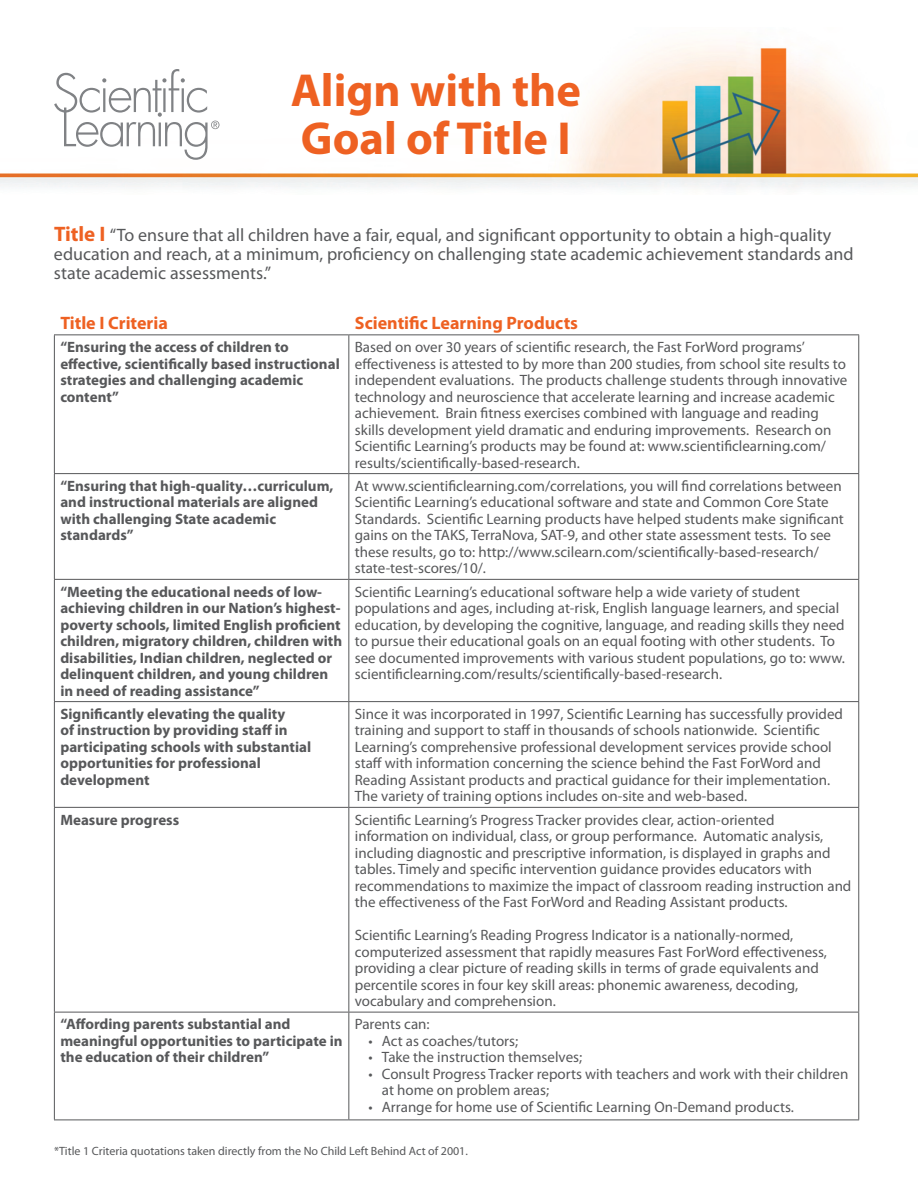
<style>
.page{position:relative;width:918px;height:1188px;background:#fff}
.page>*{position:absolute;margin:0;border:0;box-sizing:border-box;transform-origin:0 0}
.t1{font:700 46.5px/48px "Myriad Pro";color:#ee6122}
.t2{font:18px/19.5px "Myriad Pro";color:#57585a}
.t3{font:700 18px "Myriad Pro";color:#ee6122}
.t4{font:15px/16.5px "Myriad Pro";color:#57585a}
.t5{font:700 15px/16.5px "Myriad Pro";color:#57585a}
.t6{font:12px "Myriad Pro";color:#57585a}
.s1{font-weight:700;font-size:21px;color:#ee6122}
</style>
<div class="page">
<img style="left:0;top:41px;width:918px;height:147px">
<svg style="left:54px;top:69px;width:165px;height:91px"></svg>
<hr style="left:54px;top:334px;width:295px;height:1px;background:#57585a">
<hr style="left:54px;top:335px;width:1px;height:138px;background:#57585a">
<hr style="left:349px;top:334px;width:510px;height:1px;background:#57585a">
<hr style="left:348px;top:335px;width:1px;height:138px;background:#57585a">
<hr style="left:858px;top:335px;width:1px;height:138px;background:#57585a">
<hr style="left:54px;top:473px;width:295px;height:1px;background:#57585a">
<hr style="left:54px;top:474px;width:1px;height:105px;background:#57585a">
<hr style="left:349px;top:473px;width:510px;height:1px;background:#57585a">
<hr style="left:348px;top:474px;width:1px;height:105px;background:#57585a">
<hr style="left:858px;top:474px;width:1px;height:105px;background:#57585a">
<hr style="left:54px;top:702px;width:1px;height:105px;background:#57585a">
<hr style="left:348px;top:702px;width:1px;height:105px;background:#57585a">
<hr style="left:858px;top:702px;width:1px;height:105px;background:#57585a">
<hr style="left:54px;top:807px;width:295px;height:1px;background:#57585a">
<hr style="left:54px;top:808px;width:1px;height:204px;background:#57585a">
<hr style="left:349px;top:807px;width:510px;height:1px;background:#57585a">
<hr style="left:348px;top:808px;width:1px;height:204px;background:#57585a">
<hr style="left:858px;top:808px;width:1px;height:204px;background:#57585a">
<hr style="left:54px;top:1012px;width:295px;height:1px;background:#57585a">
<hr style="left:54px;top:1012px;width:1px;height:108px;background:#57585a">
<hr style="left:349px;top:1012px;width:510px;height:1px;background:#57585a">
<hr style="left:348px;top:1012px;width:1px;height:108px;background:#57585a">
<hr style="left:858px;top:1012px;width:1px;height:108px;background:#57585a">
<hr style="left:54px;top:1120px;width:295px;height:1px;background:#57585a">
<hr style="left:349px;top:1120px;width:510px;height:1px;background:#57585a">
<hr style="left:54px;top:579px;width:295px;height:1px;background:#57585a">
<hr style="left:54px;top:580px;width:1px;height:121px;background:#57585a">
<hr style="left:349px;top:579px;width:510px;height:1px;background:#57585a">
<hr style="left:348px;top:580px;width:1px;height:121px;background:#57585a">
<hr style="left:858px;top:580px;width:1px;height:121px;background:#57585a">
<hr style="left:54px;top:701px;width:295px;height:1px;background:#57585a">
<hr style="left:349px;top:701px;width:510px;height:1px;background:#57585a">
<h1 class="t1" style="left:291px;top:65px;width:292px">Align with the<br>Goal of Title I</h1>
<p class="t2" style="left:54px;top:224px;width:801px"><span class="s1">Title I</span> “To ensure that all children have a fair, equal, and significant opportunity to obtain a high-quality education and reach, at a minimum, proficiency on challenging state academic achievement standards and state academic assessments.”</p>
<p class="t3" style="left:60px;top:311px;width:109px">Title I Criteria</p>
<p class="t3" style="left:355px;top:311px;width:225px">Scientific Learning Products</p>
<p class="t5" style="left:60px;top:338px;width:281px">“Ensuring the access of children to effective, scientifically based instructional strategies and challenging academic content”</p>
<p class="t4" style="left:355px;top:339px;width:494px">Based on over 30 years of scientific research, the Fast ForWord programs’ effectiveness is attested to by more than 200 studies, from school site results to independent evaluations. The products challenge students through innovative technology and neuroscience that accelerate learning and increase academic achievement. Brain fitness exercises combined with language and reading skills development yield dramatic and enduring improvements. Research on Scientific Learning’s products may be found at: www.scientificlearning.com/ results/scientifically-based-research.</p>
<p class="t5" style="left:60px;top:477px;width:275px">“Ensuring that high-quality…curriculum, and instructional materials are aligned with challenging State academic standards”</p>
<p class="t4" style="left:355px;top:477px;width:491px">At www.scientificlearning.com/correlations, you will find correlations between Scientific Learning’s educational software and state and Common Core State Standards. Scientific Learning products have helped students make significant gains on the TAKS, TerraNova, SAT-9, and other state assessment tests. To see these results, go to: http://www.scilearn.com/scientifically-based-research/ state-test-scores/10/.</p>
<p class="t5" style="left:60px;top:583px;width:283px">“Meeting the educational needs of low&shy;achieving children in our Nation’s highest&shy;poverty schools, limited English proficient children, migratory children, children with disabilities, Indian children, neglected or delinquent children, and young children in need of reading assistance”</p>
<p class="t4" style="left:355px;top:583px;width:492px">Scientific Learning’s educational software help a wide variety of student populations and ages, including at-risk, English language learners, and special education, by developing the cognitive, language, and reading skills they need to pursue their educational goals on an equal footing with other students. To see documented improvements with various student populations, go to: www. scientificlearning.com/results/scientifically-based-research.</p>
<p class="t5" style="left:60px;top:705px;width:252px">Significantly elevating the quality<br>of instruction by providing staff in participating schools with substantial opportunities for professional development</p>
<p class="t4" style="left:355px;top:705px;width:490px">Since it was incorporated in 1997, Scientific Learning has successfully provided training and support to staff in thousands of schools nationwide. Scientific Learning’s comprehensive professional development services provide school staff with information concerning the science behind the Fast ForWord and Reading Assistant products and practical guidance for their implementation.<br>The variety of training options includes on-site and web-based.</p>
<p class="t5" style="left:60px;top:811px;width:120px">Measure progress</p>
<p class="t4" style="left:355px;top:811px;width:498px">Scientific Learning’s Progress Tracker provides clear, action-oriented information on individual, class, or group performance. Automatic analysis, including diagnostic and prescriptive information, is displayed in graphs and tables. Timely and specific intervention guidance provides educators with recommendations to maximize the impact of classroom reading instruction and the effectiveness of the Fast ForWord and Reading Assistant products.</p>
<p class="t4" style="left:355px;top:927px;width:474px">Scientific Learning’s Reading Progress Indicator is a nationally-normed, computerized assessment that rapidly measures Fast ForWord effectiveness, providing a clear picture of reading skills in terms of grade equivalents and percentile scores in four key skill areas: phonemic awareness, decoding, vocabulary and comprehension.</p>
<p class="t5" style="left:60px;top:1016px;width:284px">“Affording parents substantial and meaningful opportunities to participate in the education of their children”</p>
<p class="t4" style="left:355px;top:1016px;width:76px">Parents can:</p>
<p class="t4" style="left:368px;top:1032px;width:151px">• Act as coaches/tutors;</p>
<p class="t4" style="left:368px;top:1049px;width:215px">• Take the instruction themselves;</p>
<p class="t4" style="left:382px;top:1065px;width:468px;text-indent:-14px">• Consult Progress Tracker reports with teachers and work with their children at home on problem areas;</p>
<p class="t4" style="left:368px;top:1098px;width:427px">• Arrange for home use of Scientific Learning On-Demand products.</p>
<p class="t6" style="left:54px;top:1144px;width:415px">*Title 1 Criteria quotations taken directly from the No Child Left Behind Act of 2001.</p>
</div>
